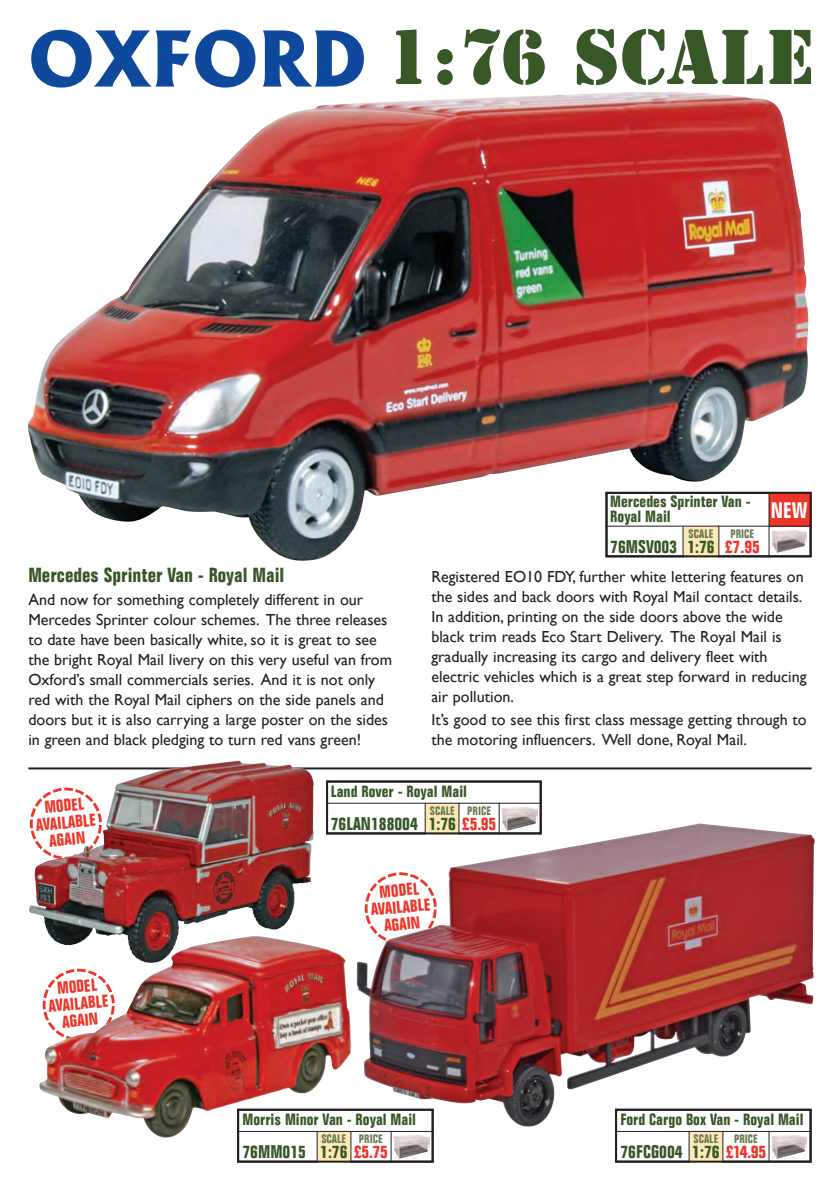
<style>
.page{position:relative;width:840px;height:1191px;background:#fff}
.page>*{position:absolute;margin:0;border:0;box-sizing:border-box;transform-origin:0 0}
.t1{font:76.6px "Stencil BT";color:#385727}
.t2{font:700 condensed 22px "Folio BT";color:#fff}
.t3{font:700 condensed 20px "Folio BT";color:#385727}
.t4{font:700 condensed 18px "Folio BT";color:#385727}
.t5{font:700 condensed 17px/17px "Folio BT";color:#ee3529;text-align:center}
.t6{font:16px/20px "Gill Sans";color:#231f20}
.t7{font:700 condensed 16px/15.2px "Folio BT";color:#385727}
.t8{font:700 condensed 12px "Folio BT";color:#687a52}
.s1{color:#ee3529}
</style>
<div class="page">
<svg style="left:29px;top:787px;width:73px;height:74px"></svg>
<hr style="left:28px;top:767px;width:783px;height:2px;background:#231f20">
<img style="left:28px;top:92px;width:780px;height:469px">
<svg style="left:31px;top:30px;width:224px;height:58px"></svg>
<svg style="left:263px;top:30px;width:101px;height:57px"></svg>
<img style="left:102px;top:760px;width:211px;height:175px">
<img style="left:39px;top:935px;width:312px;height:203px">
<img style="left:356px;top:823px;width:458px;height:304px">
<div style="left:606px;top:493px;width:204px;height:63px;background:#fff"></div>
<div style="left:768px;top:492px;width:43px;height:34px;background:#ee3529"></div>
<div style="left:683px;top:526px;width:35px;height:31px;background:#fee9b6"></div>
<hr style="left:682px;top:526px;width:1px;height:31px;background:#231f20">
<hr style="left:718px;top:525px;width:1px;height:32px;background:#231f20">
<img style="left:771px;top:530px;width:35px;height:23px">
<hr style="left:605px;top:525px;width:206px;height:1px;background:#231f20">
<div style="left:605px;top:492px;width:206px;height:65px;border:2px solid #231f20"></div>
<hr style="left:768px;top:493px;width:1px;height:64px;background:#231f20">
<div style="left:327px;top:781px;width:213px;height:52px;background:#fff"></div>
<div style="left:425px;top:803px;width:33px;height:31px;background:#fee9b6"></div>
<hr style="left:424px;top:803px;width:1px;height:31px;background:#231f20">
<hr style="left:458px;top:802px;width:1px;height:32px;background:#231f20">
<img style="left:501px;top:807px;width:35px;height:23px">
<hr style="left:326px;top:802px;width:215px;height:1px;background:#231f20">
<div style="left:326px;top:780px;width:215px;height:54px;border:2px solid #231f20"></div>
<hr style="left:498px;top:802px;width:1px;height:32px;background:#231f20">
<div style="left:615px;top:1109px;width:195px;height:52px;background:#fff"></div>
<div style="left:689px;top:1131px;width:33px;height:31px;background:#fee9b6"></div>
<hr style="left:688px;top:1131px;width:1px;height:31px;background:#231f20">
<hr style="left:722px;top:1131px;width:1px;height:31px;background:#231f20">
<img style="left:771px;top:1135px;width:35px;height:23px">
<hr style="left:614px;top:1131px;width:197px;height:1px;background:#231f20">
<div style="left:614px;top:1108px;width:197px;height:54px;border:2px solid #231f20"></div>
<hr style="left:768px;top:1130px;width:1px;height:32px;background:#231f20">
<div style="left:238px;top:1109px;width:194px;height:52px;background:#fff"></div>
<div style="left:317px;top:1131px;width:33px;height:31px;background:#fee9b6"></div>
<hr style="left:316px;top:1131px;width:1px;height:31px;background:#231f20">
<hr style="left:350px;top:1131px;width:1px;height:31px;background:#231f20">
<img style="left:393px;top:1135px;width:36px;height:23px">
<hr style="left:237px;top:1131px;width:196px;height:1px;background:#231f20">
<div style="left:237px;top:1108px;width:196px;height:54px;border:2px solid #231f20"></div>
<hr style="left:390px;top:1130px;width:1px;height:32px;background:#231f20">
<h1 class="t1" style="left:385px;top:13px;width:431px">1:76 SCALE</h1>
<p class="t3" style="left:28px;top:568px;width:257px">Mercedes Sprinter Van - Royal Mail</p>
<p class="t6" style="left:28px;top:589px;width:365px">And now for something completely different in our Mercedes Sprinter colour schemes. The three releases to date have been basically white, so it is great to see the bright Royal Mail livery on this very useful van from Oxford’s small commercials series. And it is not only red with the Royal Mail ciphers on the side panels and doors but it is also carrying a large poster on the sides in green and black pledging to turn red vans green!</p>
<p class="t7" style="left:610px;top:495px;width:142px">Mercedes Sprinter Van -<br>Royal Mail</p>
<p class="t8" style="left:688px;top:529px;width:26px">SCALE</p>
<p class="t8" style="left:730px;top:529px;width:25px">PRICE</p>
<p class="t4" style="left:610px;top:539px;width:151px">76MSV003 1:76 <span class="s1">£7.95</span></p>
<h2 class="t2" style="left:770px;top:502px;width:38px">NEW</h2>
<p class="t6" style="left:431px;top:566px;width:376px">Registered EO10 FDY, further white lettering features on the sides and back doors with Royal Mail contact details.<br>In addition, printing on the side doors above the wide black trim reads Eco Start Delivery. The Royal Mail is gradually increasing its cargo and delivery fleet with electric vehicles which is a great step forward in reducing air pollution.</p>
<p class="t6" style="left:431px;top:709px;width:377px">It’s good to see this first class message getting through to the motoring influencers. Well done, Royal Mail.</p>
<p class="t5" style="left:34px;top:801px;width:62px;rotate:-5deg">MODEL<br>AVAILABLE<br>AGAIN</p>
<p class="t5" style="left:47px;top:982px;width:62px;rotate:-5deg">MODEL<br>AVAILABLE<br>AGAIN</p>
<p class="t7" style="left:330px;top:785px;width:138px">Land Rover - Royal Mail</p>
<p class="t8" style="left:429px;top:806px;width:63px">SCALE PRICE</p>
<p class="t4" style="left:330px;top:816px;width:167px">76LAN188004 1:76 <span class="s1">£5.95</span></p>
<p class="t5" style="left:368px;top:885px;width:62px;rotate:-5deg">MODEL<br>AVAILABLE<br>AGAIN</p>
<p class="t7" style="left:242px;top:1113px;width:175px">Morris Minor Van - Royal Mail</p>
<p class="t8" style="left:321px;top:1134px;width:63px">SCALE PRICE</p>
<p class="t4" style="left:242px;top:1145px;width:147px">76MM015 1:76 <span class="s1">£5.75</span></p>
<p class="t7" style="left:620px;top:1113px;width:184px">Ford Cargo Box Van - Royal Mail</p>
<p class="t8" style="left:693px;top:1134px;width:26px">SCALE</p>
<p class="t8" style="left:733px;top:1134px;width:25px">PRICE</p>
<p class="t4" style="left:620px;top:1145px;width:147px">76FCG004 1:76 <span class="s1">£14.95</span></p>
</div>
